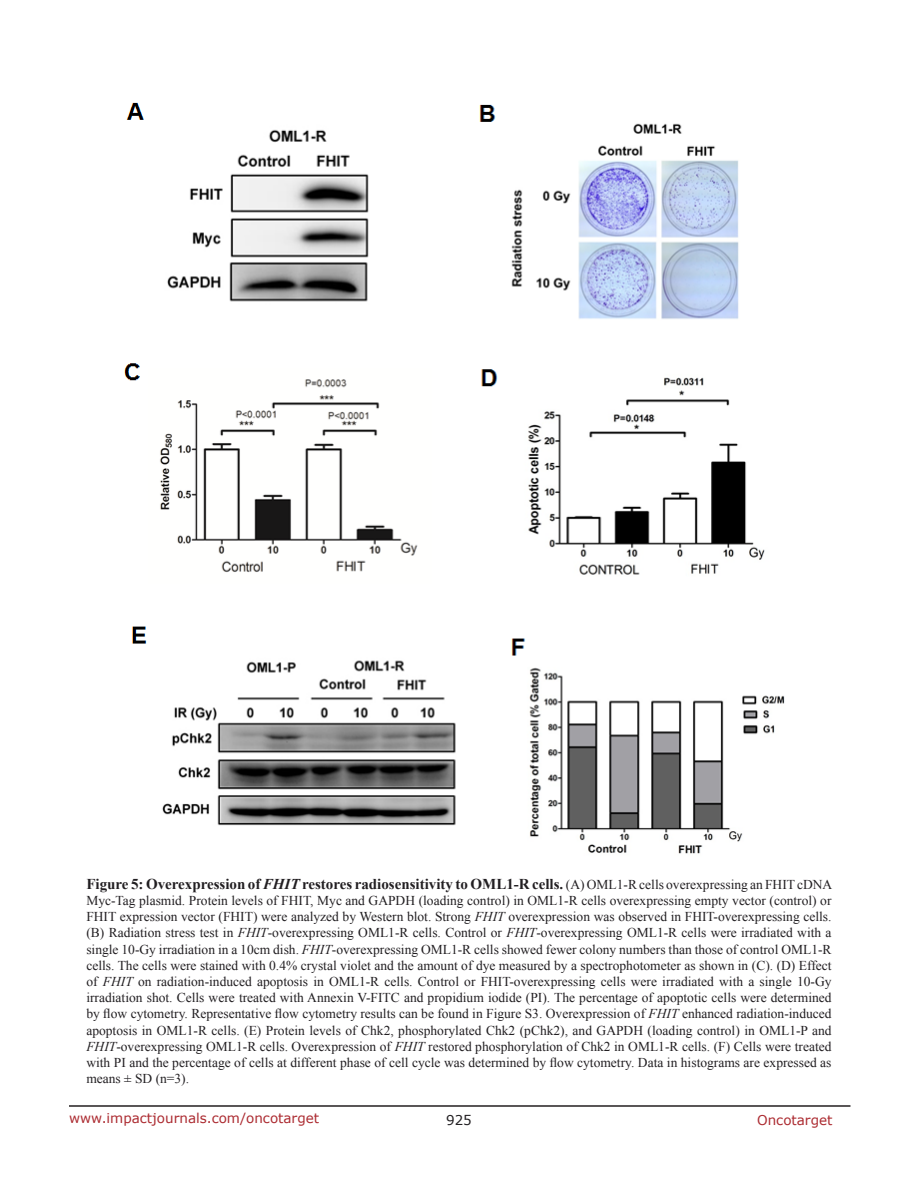
<style>
.page{position:relative;width:918px;height:1188px;background:#fff}
.page>*{position:absolute;margin:0;border:0;box-sizing:border-box;transform-origin:0 0}
.FigureText{font:700 15px "Times New Roman";color:#221f22}
.FigureText-2{font:13.5px/16.2px "Times New Roman";color:#221f22;text-align:justify}
.t1{font:13.5px "Verdana";color:#ac2b31}
.t2{font:13.5px "Verdana";color:#221f22}
.s1{font-style:italic}
.s2{font-weight:400;font-size:13.5px}
</style>
<div class="page">
<hr style="left:69px;top:1105px;width:781px;height:2px;background:#231f20">
<img style="left:124px;top:102px;width:661px;height:752px">
<p class="FigureText" style="left:86px;top:873px;width:747px">Figure 5: Overexpression of <span class="s1">FHIT</span> restores radiosensitivity to OML1-R cells. <span class="s2">(A) OML1-R cells overexpressing an FHIT cDNA</span></p>
<p class="FigureText-2" style="left:86px;top:892px;width:747px">Myc-Tag plasmid. Protein levels of FHIT, Myc and GAPDH (loading control) in OML1-R cells overexpressing empty vector (control) or FHIT expression vector (FHIT) were analyzed by Western blot. Strong <span class="s1">FHIT</span> overexpression was observed in FHIT-overexpressing cells. (B) Radiation stress test in <span class="s1">FHIT</span>-overexpressing OML1-R cells. Control or <span class="s1">FHIT</span>-overexpressing OML1-R cells were irradiated with a single 10-Gy irradiation in a 10cm dish. <span class="s1">FHIT</span>-overexpressing OML1-R cells showed fewer colony numbers than those of control OML1-R cells. The cells were stained with 0.4% crystal violet and the amount of dye measured by a spectrophotometer as shown in (C). (D) Effect of <span class="s1">FHIT</span> on radiation-induced apoptosis in OML1-R cells. Control or FHIT-overexpressing cells were irradiated with a single 10-Gy irradiation shot. Cells were treated with Annexin V-FITC and propidium iodide (PI). The percentage of apoptotic cells were determined by flow cytometry. Representative flow cytometry results can be found in Figure S3. Overexpression of <span class="s1">FHIT</span> enhanced radiation-induced apoptosis in OML1-R cells. (E) Protein levels of Chk2, phosphorylated Chk2 (pChk2), and GAPDH (loading control) in OML1-P and <span class="s1">FHIT</span>-overexpressing OML1-R cells. Overexpression of <span class="s1">FHIT</span> restored phosphorylation of Chk2 in OML1-R cells. (F) Cells were treated with PI and the percentage of cells at different phase of cell cycle was determined by flow cytometry. Data in histograms are expressed as means ± SD (n=3).</p>
<p class="t1" style="left:69px;top:1109px;width:252px">www.impactjournals.com/oncotarget</p>
<p class="t2" style="left:446px;top:1111px;width:27px">925</p>
<p class="t1" style="left:757px;top:1111px;width:77px">Oncotarget</p>
</div>
